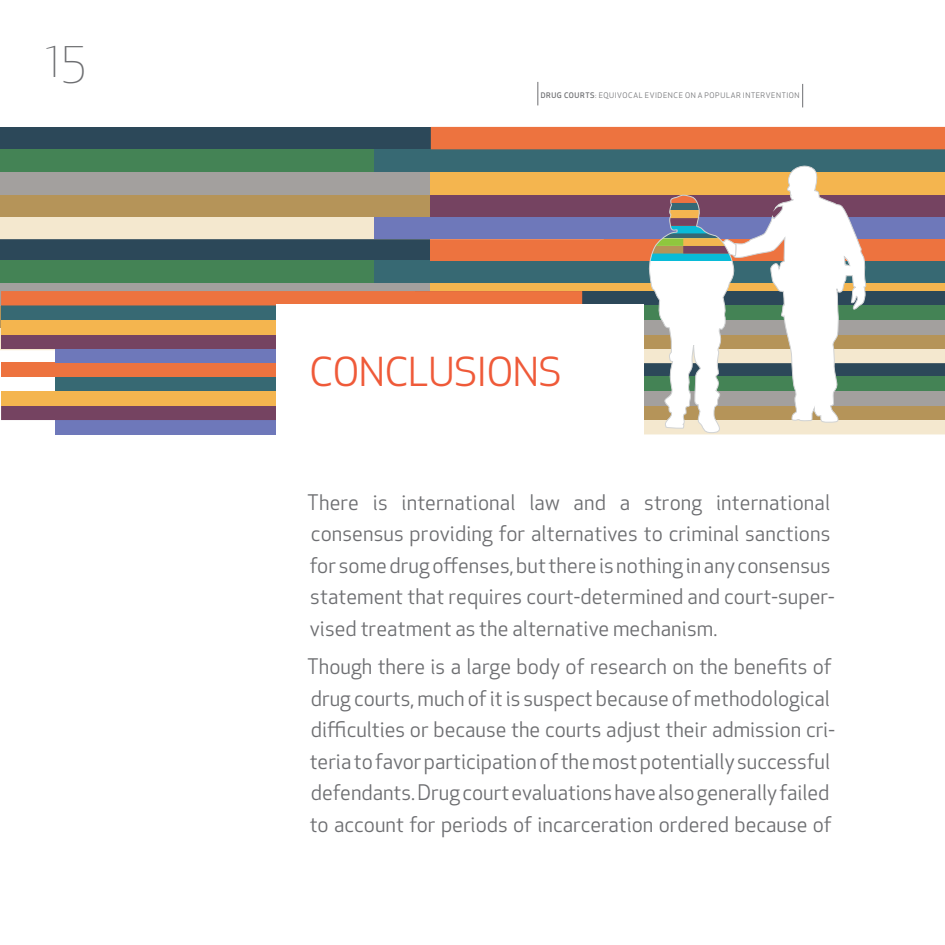
<style>
.page{position:relative;width:945px;height:945px;background:#fff}
.page>*{position:absolute;margin:0;border:0;box-sizing:border-box;transform-origin:0 0}
.t1{font:300 49.5px "Apex New";color:#6d6e71}
.t2{font:39px "Apex New";letter-spacing:-.01em;color:#ef5a39}
.t3{font:21px/31.5px "Apex New";color:#6d6e71}
.t4{font:7.5px "Apex New";letter-spacing:.08em;color:#6d6e71}
.s1{font-weight:500}
</style>
<div class="page">
<svg style="left:538px;top:82px;width:1px;height:23px"></svg>
<svg style="left:802px;top:84px;width:1px;height:23px"></svg>
<div style="left:0;top:238px;width:604px;height:22px;background:#2c4859"></div>
<div style="left:0;top:260px;width:604px;height:23px;background:#448355"></div>
<div style="left:375px;top:260px;width:570px;height:23px;background:#376973"></div>
<div style="left:431px;top:238px;width:514px;height:22px;background:#ed733f"></div>
<div style="left:0;top:283px;width:604px;height:22px;background:#a3a09e"></div>
<div style="left:431px;top:283px;width:514px;height:22px;background:#f4b54f"></div>
<div style="left:0;top:127px;width:604px;height:22px;background:#2c4859"></div>
<div style="left:0;top:149px;width:604px;height:23px;background:#448355"></div>
<div style="left:375px;top:149px;width:570px;height:23px;background:#376973"></div>
<div style="left:0;top:217px;width:604px;height:22px;background:#f4e8cf"></div>
<div style="left:375px;top:217px;width:570px;height:22px;background:#6e78ba"></div>
<div style="left:431px;top:127px;width:514px;height:22px;background:#ed733f"></div>
<div style="left:0;top:194px;width:604px;height:23px;background:#b59459"></div>
<div style="left:431px;top:194px;width:514px;height:23px;background:#754361"></div>
<div style="left:0;top:172px;width:604px;height:22px;background:#a3a09e"></div>
<div style="left:431px;top:172px;width:514px;height:22px;background:#f4b54f"></div>
<div style="left:416px;top:362px;width:529px;height:15px;background:#2c4859"></div>
<div style="left:416px;top:377px;width:529px;height:14px;background:#448355"></div>
<div style="left:55px;top:377px;width:581px;height:14px;background:#376973"></div>
<div style="left:416px;top:420px;width:529px;height:14px;background:#f4e8cf"></div>
<div style="left:55px;top:420px;width:581px;height:14px;background:#6e78ba"></div>
<div style="left:1px;top:362px;width:581px;height:15px;background:#ed733f"></div>
<div style="left:416px;top:406px;width:529px;height:14px;background:#b59459"></div>
<div style="left:1px;top:406px;width:581px;height:14px;background:#754361"></div>
<div style="left:416px;top:391px;width:529px;height:15px;background:#a3a09e"></div>
<div style="left:1px;top:391px;width:581px;height:15px;background:#f4b54f"></div>
<div style="left:416px;top:291px;width:529px;height:14px;background:#2c4859"></div>
<div style="left:416px;top:305px;width:529px;height:15px;background:#448355"></div>
<div style="left:1px;top:305px;width:581px;height:15px;background:#376973"></div>
<div style="left:416px;top:349px;width:529px;height:14px;background:#f4e8cf"></div>
<div style="left:55px;top:349px;width:581px;height:14px;background:#6e78ba"></div>
<div style="left:1px;top:291px;width:581px;height:14px;background:#ed733f"></div>
<div style="left:416px;top:334px;width:529px;height:15px;background:#b59459"></div>
<div style="left:1px;top:334px;width:581px;height:15px;background:#754361"></div>
<div style="left:416px;top:320px;width:529px;height:14px;background:#a3a09e"></div>
<div style="left:1px;top:320px;width:581px;height:14px;background:#f4b54f"></div>
<div style="left:276px;top:304px;width:368px;height:133px;background:#fff"></div>
<svg style="left:649px;top:165px;width:217px;height:268px"></svg>
<h1 class="t1" style="left:45px;top:28px;width:42px">15</h1>
<p class="t4" style="left:541px;top:90px;width:260px"><span class="s1">DRUG COURTS</span>: EQUIVOCAL EVIDENCE ON A POPULAR INTERVENTION</p>
<h2 class="t2" style="left:309px;top:347px;width:254px">CONCLUSIONS</h2>
<p class="t3" style="left:307px;top:486px;width:529px">There is international law and a strong international consensus providing for alternatives to criminal sanctions for some drug offenses, but there is nothing in any consensus statement that requires court-determined and court-super&shy;vised treatment as the alternative mechanism.</p>
<p class="t3" style="left:307px;top:651px;width:529px">Though there is a large body of research on the benefits of drug courts, much of it is suspect because of methodological difficulties or because the courts adjust their admission cri&shy;teria to favor participation of the most potentially successful defendants. Drug court evaluations have also generally failed to account for periods of incarceration ordered because of</p>
</div>
